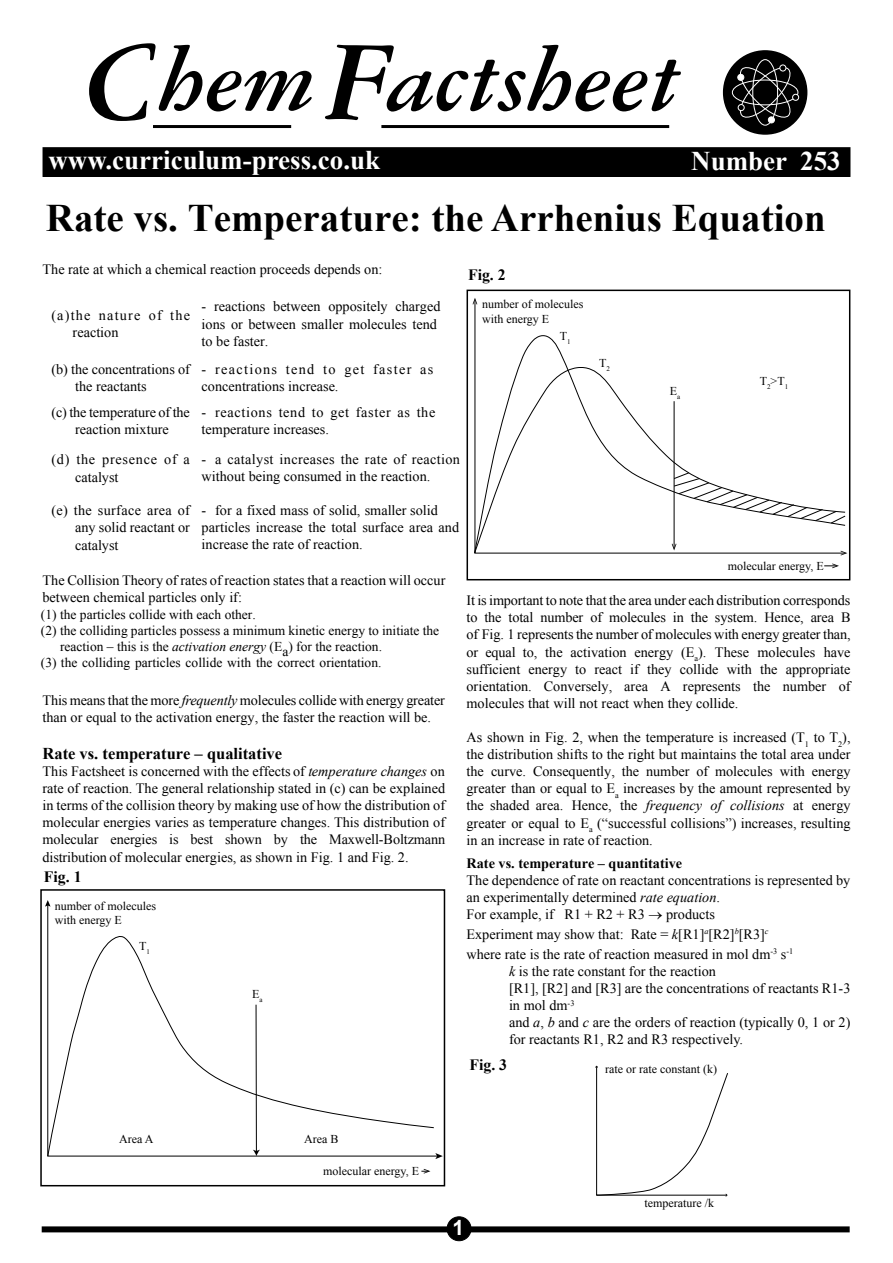
<style>
.page{position:relative;width:893px;height:1263px;background:#fff}
.page>*{position:absolute;margin:0;border:0;box-sizing:border-box;transform-origin:0 0}
.t1{font:italic 700 97.5px "American Garamond BT";color:#000}
.t2{font:700 39px "Times New Roman";color:#000}
.t3{font:700 27px "Times New Roman";color:#fff}
.t4{font:700 21px "Arial";color:#fff}
.t5{font:700 16.5px "Times New Roman";color:#000}
.t6{font:700 15.75px "Times New Roman";color:#000}
.t7{font:14.25px/17.1px "Times New Roman";color:#000}
.t8{font:14.25px/17.1px "Times New Roman";letter-spacing:.045em;color:#000}
.t9{font:14.25px/17.1px "Times New Roman";letter-spacing:.025em;color:#000}
.t10{font:700 14.25px "Times New Roman";color:#000}
.t11{font:14.25px/17.1px "Times New Roman";letter-spacing:.085em;color:#000}
.t12{font:14.25px/17.1px "Times New Roman";letter-spacing:.055em;color:#000}
.t13{font:13.5px "Times New Roman";color:#000}
.t14{font:12px/14.4px "Times New Roman";color:#000}
.s1{font-size:120px}
.s2{font-style:italic}
</style>
<div class="page">
<div style="left:43px;top:148px;width:807px;height:28px;background:#000"></div>
<div style="left:43px;top:147px;width:807px;height:30px;border:2px solid #000"></div>
<div style="left:42px;top:1226px;width:808px;height:6px;background:#000"></div>
<div style="left:447px;top:1217px;width:24px;height:24px;background:#000;border-radius:50%"></div>
<div style="left:447px;top:1216px;width:24px;height:25px;border:1px solid #000;border-radius:50%"></div>
<div style="left:724px;top:51px;width:83px;height:83px;background:#000;border-radius:50%"></div>
<div style="left:723px;top:50px;width:84px;height:85px;border:2px solid #000;border-radius:50%"></div>
<hr style="left:153px;top:125px;width:138px;height:3px;background:#000">
<hr style="left:381px;top:125px;width:288px;height:3px;background:#000">
<div style="left:752px;top:59px;width:26px;height:67px;border:1px solid #fff;border-radius:50%"></div>
<div style="left:732px;top:80px;width:66px;height:25px;border:1px solid #fff;border-radius:50%"></div>
<svg style="left:736px;top:64px;width:63px;height:59px"></svg>
<div style="left:779px;top:65px;width:7px;height:6px;border:1px solid #fff;border-radius:50%"></div>
<svg style="left:45px;top:900px;width:6px;height:7px"></svg>
<svg style="left:435px;top:1153px;width:7px;height:6px"></svg>
<svg style="left:47px;top:933px;width:388px;height:224px"></svg>
<svg style="left:421px;top:1169px;width:9px;height:4px"></svg>
<div style="left:40px;top:889px;width:405px;height:297px;border:2px solid #000"></div>
<svg style="left:473px;top:298px;width:4px;height:6px"></svg>
<svg style="left:474px;top:334px;width:372px;height:220px"></svg>
<svg style="left:673px;top:472px;width:173px;height:52px"></svg>
<svg style="left:824px;top:563px;width:15px;height:5px"></svg>
<div style="left:466px;top:290px;width:384px;height:290px;border:2px solid #000"></div>
<svg style="left:595px;top:1066px;width:133px;height:130px"></svg>
<h1 class="t1" style="left:85px;top:21px;width:598px"><span class="s1">C</span>hem<span class="s1">F</span>actsheet</h1>
<h3 class="t3" style="left:48px;top:140px;width:333px">www.curriculum-press.co.uk</h3>
<h3 class="t3" style="left:691px;top:141px;width:151px">Number 253</h3>
<h2 class="t2" style="left:46px;top:190px;width:781px">Rate vs. Temperature: the Arrhenius Equation</h2>
<p class="t7" style="left:43px;top:260px;width:341px">The rate at which a chemical reaction proceeds depends on:</p>
<p class="t11" style="left:73px;top:306px;width:119px;text-indent:-21px">(a)the nature of the reaction</p>
<p class="t7" style="left:202px;top:298px;width:240px">- reactions between oppositely charged ions or between smaller molecules tend to be faster.</p>
<p class="t7" style="left:75px;top:360px;width:116px;text-indent:-24px">(b) the concentrations of the reactants</p>
<p class="t7" style="left:51px;top:404px;width:140px;text-align:center">(c) the temperature of the reaction mixture</p>
<p class="t12" style="left:75px;top:451px;width:116px;text-indent:-24px">(d) the presence of a catalyst</p>
<p class="t7" style="left:75px;top:502px;width:116px;text-align:justify;text-indent:-24px">(e) the surface area of any solid reactant or catalyst</p>
<p class="t6" style="left:468px;top:264px;width:39px">Fig. 2</p>
<p class="t14" style="left:482px;top:297px;width:103px">number of molecules with energy E</p>
<p class="t14" style="left:560px;top:329px;width:12px">T<sub>1</sub></p>
<p class="t14" style="left:599px;top:356px;width:12px">T<sub>2</sub></p>
<p class="t8" style="left:202px;top:360px;width:233px">- reactions tend to get faster as concentrations increase.</p>
<p class="t8" style="left:202px;top:403px;width:235px">- reactions tend to get faster as the temperature increases.</p>
<p class="t9" style="left:202px;top:450px;width:260px">- a catalyst increases the rate of reaction without being consumed in the reaction.</p>
<p class="t7" style="left:202px;top:501px;width:259px">- for a fixed mass of solid, smaller solid particles increase the total surface area and increase the rate of reaction.</p>
<p class="t7" style="left:43px;top:572px;width:404px">The Collision Theory of rates of reaction states that a reaction will occur between chemical particles only if:</p>
<p class="t13" style="left:41px;top:605px;width:216px">(1) the particles collide with each other.</p>
<p class="t13" style="left:41px;top:621px;width:400px">(2) the colliding particles possess a minimum kinetic energy to initiate the</p>
<p class="t13" style="left:60px;top:638px;width:323px">reaction – this is the <span class="s2">activation energy</span> (Ea) for the reaction.</p>
<p class="t13" style="left:41px;top:654px;width:342px">(3) the colliding particles collide with the correct orientation.</p>
<p class="t14" style="left:760px;top:374px;width:30px">T<sub>2</sub>&gt;T<sub>1</sub></p>
<p class="t14" style="left:670px;top:384px;width:12px">E<sub>a</sub></p>
<p class="t14" style="left:728px;top:558px;width:97px">molecular energy, E</p>
<p class="t7" style="left:466px;top:592px;width:386px;text-align:justify">It is important to note that the area under each distribution corresponds to the total number of molecules in the system. Hence, area B of Fig. 1 represents the number of molecules with energy greater than, or equal to, the activation energy (E<sub>a</sub>). These molecules have sufficient energy to react if they collide with the appropriate orientation. Conversely, area A represents the number of molecules that will not react when they collide.</p>
<p class="t7" style="left:466px;top:728px;width:386px;text-align:justify">As shown in Fig. 2, when the temperature is increased (T<sub>1</sub> to T<sub>2</sub>), the distribution shifts to the right but maintains the total area under the curve. Consequently, the number of molecules with energy greater than or equal to E<sub>a</sub> increases by the amount represented by the shaded area. Hence, the <span class="s2">frequency of collisions</span> at energy greater or equal to E<sub>a</sub> (“successful collisions”) increases, resulting in an increase in rate of reaction.</p>
<p class="t10" style="left:466px;top:853px;width:217px">Rate vs. temperature – quantitative</p>
<p class="t7" style="left:466px;top:872px;width:385px">The dependence of rate on reactant concentrations is represented by an experimentally determined <span class="s2">rate equation</span>.<br>For example, if R1 + R2 + R3 → products</p>
<p class="t7" style="left:466px;top:924px;width:328px;line-height:19.8px">Experiment may show that: Rate = <span class="s2">k</span>[R1]<sup>a</sup>[R2]<sup>b</sup>[R3]<sup>c </sup>where rate is the rate of reaction measured in mol dm<sup>-3</sup> s<sup>-1</sup></p>
<p class="t7" style="left:509px;top:962px;width:343px"><span class="s2">k</span> is the rate constant for the reaction<br>[R1], [R2] and [R3] are the concentrations of reactants R1-3 in mol dm<sup>-3<br></sup>and <span class="s2">a</span>, <span class="s2">b</span> and <span class="s2">c</span> are the orders of reaction (typically 0, 1 or 2) for reactants R1, R2 and R3 respectively.</p>
<p class="t14" style="left:605px;top:1062px;width:113px">rate or rate constant (k)</p>
<p class="t7" style="left:43px;top:691px;width:404px">This means that the more <span class="s2">frequently</span> molecules collide with energy greater than or equal to the activation energy, the faster the reaction will be.</p>
<p class="t5" style="left:43px;top:741px;width:241px">Rate vs. temperature – qualitative</p>
<p class="t7" style="left:43px;top:762px;width:404px;text-align:justify">This Factsheet is concerned with the effects of <span class="s2">temperature changes</span> on rate of reaction. The general relationship stated in (c) can be explained in terms of the collision theory by making use of how the distribution of molecular energies varies as temperature changes. This distribution of molecular energies is best shown by the Maxwell-Boltzmann distribution of molecular energies, as shown in Fig. 1 and Fig. 2.</p>
<p class="t6" style="left:44px;top:866px;width:39px">Fig. 1</p>
<p class="t14" style="left:55px;top:899px;width:103px">number of molecules with energy E</p>
<p class="t14" style="left:139px;top:939px;width:12px">T<sub>1</sub></p>
<p class="t14" style="left:252px;top:986px;width:12px">E<sub>a</sub></p>
<p class="t6" style="left:470px;top:1053px;width:39px">Fig. 3</p>
<p class="t14" style="left:119px;top:1131px;width:36px">Area A</p>
<p class="t14" style="left:304px;top:1131px;width:36px">Area B</p>
<p class="t14" style="left:323px;top:1164px;width:97px">molecular energy, E</p>
<h3 class="t4" style="left:452px;top:1212px;width:13px">1</h3>
<p class="t14" style="left:645px;top:1195px;width:71px">temperature /k</p>
</div>
